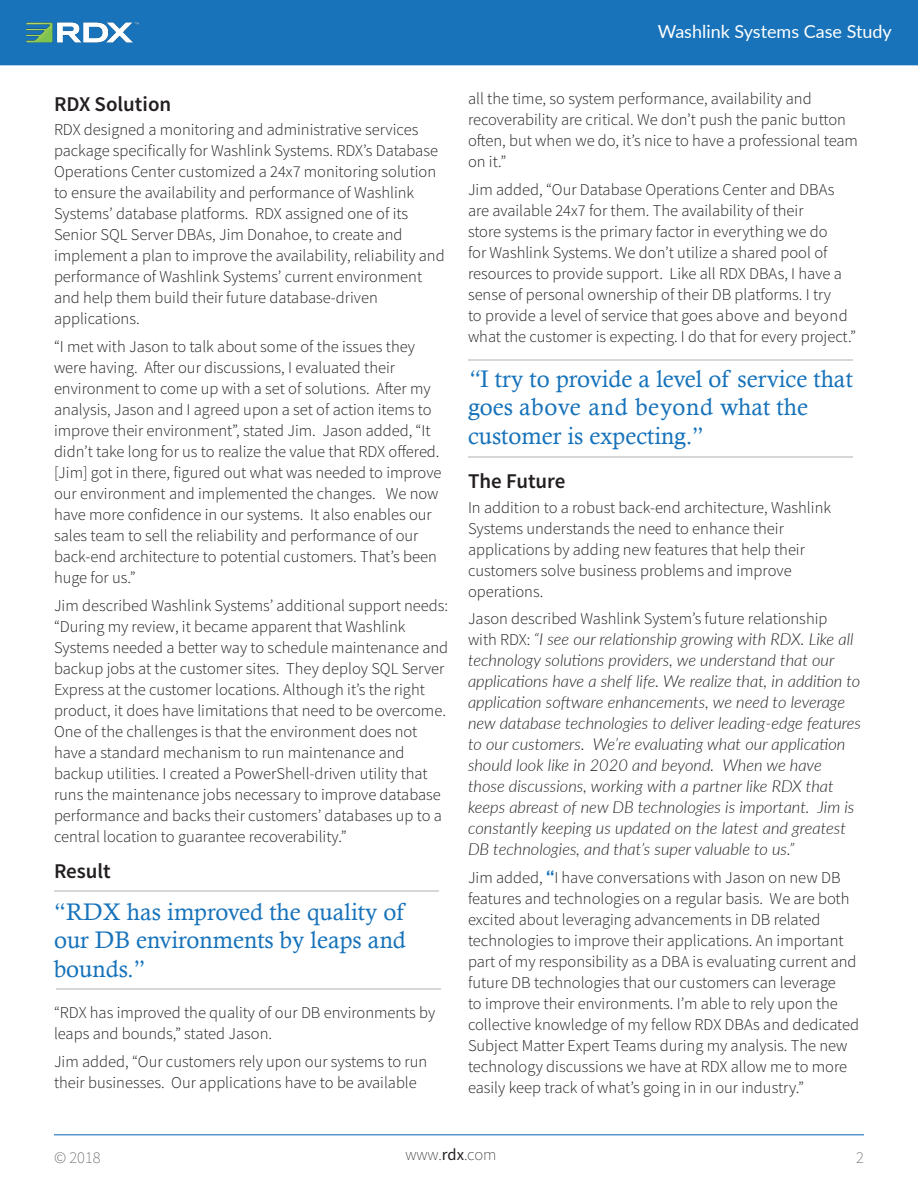
<style>
.page{position:relative;width:918px;height:1188px;background:#fff}
.page>*{position:absolute;margin:0;border:0;box-sizing:border-box;transform-origin:0 0}
.t1{font:24px/28.5px "Calisto";color:#1672ba;text-align:justify}
.t2{font:600 21px "Source Sans Pro";color:#231f20}
.t3{font:18px "Lato";color:#fff}
.t4{font:300 16.5px/21px "Source Sans Pro";color:#231f20}
.t5{font:italic 300 16.5px/21px "Lato";color:#231f20}
.t6{font:200 16.5px "Source Sans Pro";color:#231f20}
.t7{font:200 16.5px "Source Sans Pro";color:#57585a}
.s1{font-family:"Source Sans Pro";font-style:normal}
.s2{font-family:"Lucida Fax";font-weight:600;color:#1672ba}
.s3{font-weight:400}
</style>
<div class="page">
<div style="left:0;top:0;width:918px;height:65px;background:#1672ba"></div>
<img style="left:26px;top:22px;width:113px;height:21px">
<hr style="left:54px;top:1134px;width:810px;height:2px;background:#2072ba">
<hr style="left:56px;top:988px;width:385px;height:2px;background:#231f20">
<hr style="left:54px;top:890px;width:385px;height:1px;background:#231f20">
<hr style="left:468px;top:359px;width:385px;height:1px;background:#231f20">
<hr style="left:468px;top:456px;width:385px;height:1px;background:#231f20">
<p class="t2" style="left:54px;top:90px;width:119px">RDX Solution</p>
<p class="t4" style="left:54px;top:119px;width:392px">RDX designed a monitoring and administrative services package specifically for Washlink Systems. RDX’s Database Operations Center customized a 24x7 monitoring solution to ensure the availability and performance of Washlink Systems’ database platforms. RDX assigned one of its Senior SQL Server DBAs, Jim Donahoe, to create and implement a plan to improve the availability, reliability and performance of Washlink Systems’ current environment and help them build their future database-driven applications.</p>
<p class="t4" style="left:54px;top:336px;width:389px">“I met with Jason to talk about some of the issues they were having. After our discussions, I evaluated their environment to come up with a set of solutions. After my analysis, Jason and I agreed upon a set of action items to improve their environment”, stated Jim. Jason added, “It didn’t take long for us to realize the value that RDX offered. [Jim] got in there, figured out what was needed to improve our environment and implemented the changes. We now have more confidence in our systems. It also enables our sales team to sell the reliability and performance of our back-end architecture to potential customers. That’s been huge for us.”</p>
<p class="t4" style="left:54px;top:595px;width:396px">Jim described Washlink Systems’ additional support needs: “During my review, it became apparent that Washlink Systems needed a better way to schedule maintenance and backup jobs at the customer sites. They deploy SQL Server Express at the customer locations. Although it’s the right product, it does have limitations that need to be overcome.<br>One of the challenges is that the environment does not have a standard mechanism to run maintenance and backup utilities. I created a PowerShell-driven utility that runs the maintenance jobs necessary to improve database performance and backs their customers’ databases up to a central location to guarantee recoverability.”</p>
<p class="t2" style="left:54px;top:857px;width:58px">Result</p>
<p class="t1" style="left:54px;top:897px;width:353px">“RDX has improved the quality of our DB environments by leaps and bounds.”</p>
<p class="t4" style="left:54px;top:1002px;width:383px">“RDX has improved the quality of our DB environments by leaps and bounds,” stated Jason.</p>
<p class="t4" style="left:54px;top:1051px;width:375px">Jim added, “Our customers rely upon our systems to run their businesses. Our applications have to be available</p>
<p class="t3" style="left:658px;top:18px;width:236px">Washlink Systems Case Study</p>
<p class="t4" style="left:468px;top:88px;width:392px">all the time, so system performance, availability and recoverability are critical. We don’t push the panic button often, but when we do, it’s nice to have a professional team on it.”</p>
<p class="t4" style="left:468px;top:179px;width:390px">Jim added, “Our Database Operations Center and DBAs are available 24x7 for them. The availability of their<br>store systems is the primary factor in everything we do<br>for Washlink Systems. We don’t utilize a shared pool of resources to provide support. Like all RDX DBAs, I have a sense of personal ownership of their DB platforms. I try<br>to provide a level of service that goes above and beyond what the customer is expecting. I do that for every project.”</p>
<p class="t1" style="left:468px;top:364px;width:386px;text-align:left">“I try to provide a level of service that goes above and beyond what the customer is expecting.”</p>
<p class="t2" style="left:468px;top:468px;width:99px">The Future</p>
<p class="t4" style="left:468px;top:497px;width:365px">In addition to a robust back-end architecture, Washlink Systems understands the need to enhance their applications by adding new features that help their customers solve business problems and improve operations.</p>
<p class="t5" style="left:468px;top:607px;width:395px"><span class="s1">Jason described Washlink System’s future relationship<br>with RDX:</span> “I see our relationship growing with RDX. Like all technology solutions providers, we understand that our applications have a shelf life. We realize that, in addition to application software enhancements, we need to leverage new database technologies to deliver leading-edge features to our customers. We’re evaluating what our application should look like in 2020 and beyond. When we have those discussions, working with a partner like RDX that keeps abreast of new DB technologies is important. Jim is constantly keeping us updated on the latest and greatest DB technologies, and that’s super valuable to us.”</p>
<p class="t4" style="left:468px;top:867px;width:393px">Jim added, <span class="s2">“</span>I have conversations with Jason on new DB features and technologies on a regular basis. We are both excited about leveraging advancements in DB related technologies to improve their applications. An important part of my responsibility as a DBA is evaluating current and future DB technologies that our customers can leverage<br>to improve their environments. I’m able to rely upon the collective knowledge of my fellow RDX DBAs and dedicated Subject Matter Expert Teams during my analysis. The new technology discussions we have at RDX allow me to more easily keep track of what’s going in in our industry.”</p>
<p class="t7" style="left:54px;top:1147px;width:48px">© 2018</p>
<p class="t6" style="left:405px;top:1144px;width:93px">www.<span class="s3">rdx</span>.com</p>
<p class="t7" style="left:856px;top:1147px;width:9px">2</p>
</div>
